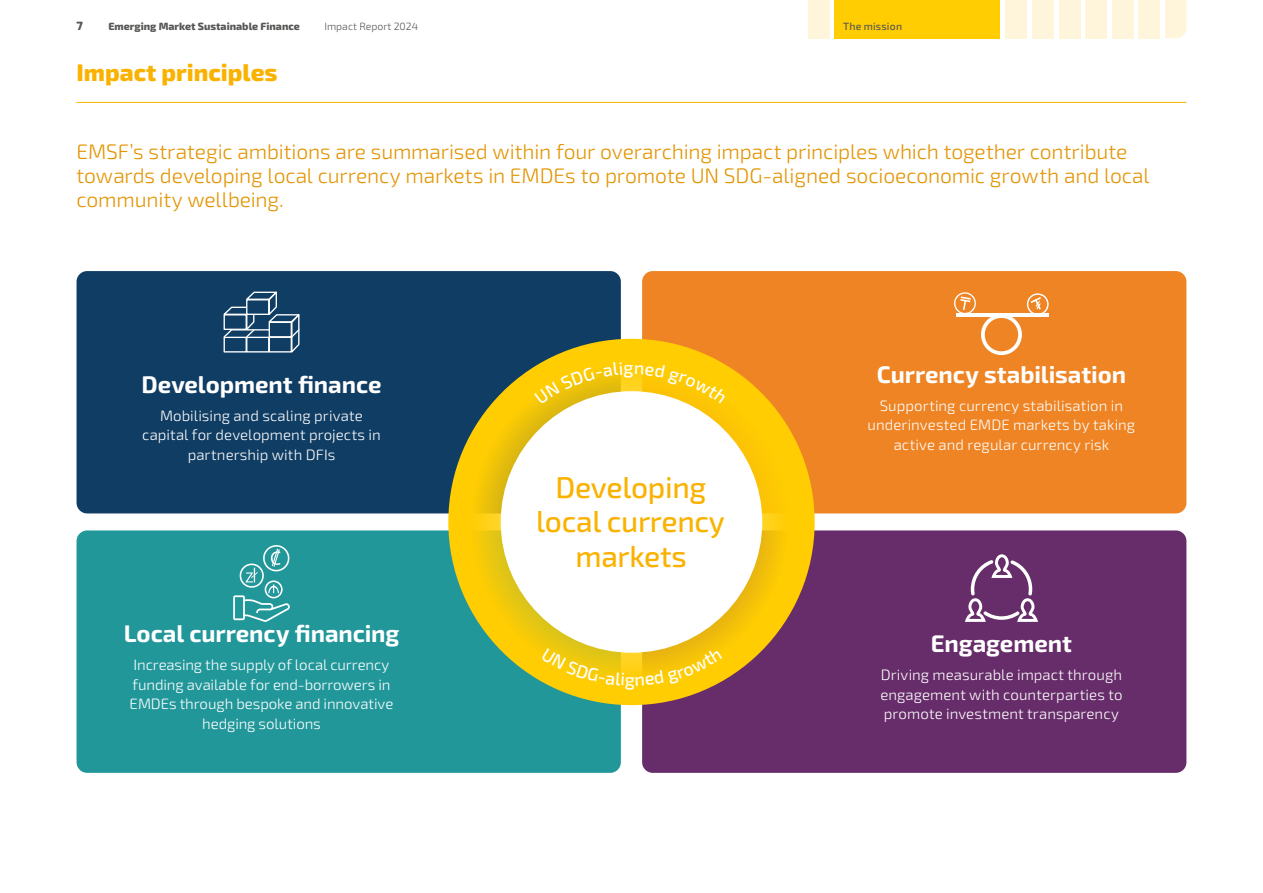
<style>
.page{position:relative;width:1263px;height:893px;background:#fff}
.page>*{position:absolute;margin:0;border:0;box-sizing:border-box;transform-origin:0 0}
.t1{font:500 30px/34.5px "Exo 2";letter-spacing:-.01em;color:#fab200;text-align:center}
.t2{font:700 24px "Exo 2";letter-spacing:-.005em;color:#fff}
.t3{font:800 24px "Exo 2";color:#fab200}
.t4{font:300 21px/24px "Exo 2";letter-spacing:-.005em;color:#e39400}
.t5{font:300 15px/19.5px "Exo 2";letter-spacing:.005em;color:#fff;text-align:center}
.t6{font:800 12px "Exo 2";color:#575756}
.t7{font:800 10.5px "Exo 2";color:#575756}
.t8{font:300 10.5px "Exo 2";color:#575756}
.t9{font:500 10.5px "Exo 2";letter-spacing:.015em;color:#575756}
</style>
<div class="page">
<hr style="left:77px;top:102px;width:1109px;height:1px;background:#fab200">
<div style="left:642px;top:271px;width:544px;height:242px;background:#ee8424;border-radius:11px"></div>
<div style="left:77px;top:271px;width:544px;height:242px;background:#103d64;border-radius:11px"></div>
<div style="left:77px;top:530px;width:544px;height:243px;background:#22979a;border-radius:11px"></div>
<div style="left:642px;top:530px;width:544px;height:243px;background:#672d6a;border-radius:11px"></div>
<hr style="left:956px;top:313px;width:93px;height:4px;background:#fff">
<svg style="left:954px;top:292px;width:94px;height:63px"></svg>
<svg style="left:233px;top:545px;width:57px;height:77px"></svg>
<svg style="left:965px;top:554px;width:73px;height:68px"></svg>
<svg style="left:223px;top:291px;width:77px;height:62px"></svg>
<svg style="left:448px;top:339px;width:367px;height:366px;fill:#ffcd02"></svg>
<div style="left:501px;top:391px;width:261px;height:262px;background:#fff;border-radius:50%"></div>
<svg style="left:1165px;top:0;width:21px;height:38px"></svg>
<div style="left:1138px;top:0;width:22px;height:38px;background:#fff5db"></div>
<div style="left:1112px;top:0;width:21px;height:38px;background:#fff5db"></div>
<div style="left:1085px;top:0;width:22px;height:38px;background:#fff5db"></div>
<div style="left:1059px;top:0;width:21px;height:38px;background:#fff5db"></div>
<div style="left:1032px;top:0;width:21px;height:38px;background:#fff5db"></div>
<div style="left:1006px;top:0;width:21px;height:38px;background:#fff5db"></div>
<div style="left:808px;top:0;width:21px;height:38px;background:#fff5db"></div>
<div style="left:834px;top:0;width:166px;height:38px;background:#ffcd02"></div>
<svg style="left:534px;top:362px;width:194px;height:43px"></svg>
<svg style="left:541px;top:647px;width:181px;height:42px"></svg>
<p class="t6" style="left:77px;top:16px;width:8px">7</p>
<p class="t7" style="left:108px;top:18px;width:193px">Emerging Market Sustainable Finance</p>
<p class="t8" style="left:324px;top:19px;width:95px">Impact Report 2024</p>
<p class="t9" style="left:843px;top:19px;width:61px">The mission</p>
<h2 class="t3" style="left:77px;top:54px;width:202px">Impact principles</h2>
<p class="t4" style="left:77px;top:139px;width:1074px">EMSF’s strategic ambitions are summarised within four overarching impact principles which together contribute towards developing local currency markets in EMDEs to promote UN SDG-aligned socioeconomic growth and local community wellbeing.</p>
<h2 class="t2" style="left:142px;top:366px;width:241px">Development finance</h2>
<p class="t5" style="left:142px;top:405px;width:240px">Mobilising and scaling private capital for development projects in partnership with DFIs</p>
<h2 class="t2" style="left:124px;top:616px;width:277px">Local currency financing</h2>
<p class="t5" style="left:130px;top:655px;width:265px">Increasing the supply of local currency funding available for end-borrowers in EMDEs through bespoke and innovative hedging solutions</p>
<h1 class="t1" style="left:536px;top:469px;width:190px">Developing local currency markets</h1>
<h2 class="t2" style="left:877px;top:356px;width:251px">Currency stabilisation</h2>
<p class="t5" style="left:868px;top:395px;width:269px">Supporting currency stabilisation in underinvested EMDE markets by taking active and regular currency risk</p>
<h2 class="t2" style="left:931px;top:626px;width:143px">Engagement</h2>
<p class="t5" style="left:880px;top:665px;width:244px;text-align:justify">Driving measurable impact through engagement with counterparties to promote investment transparency</p>
</div>
